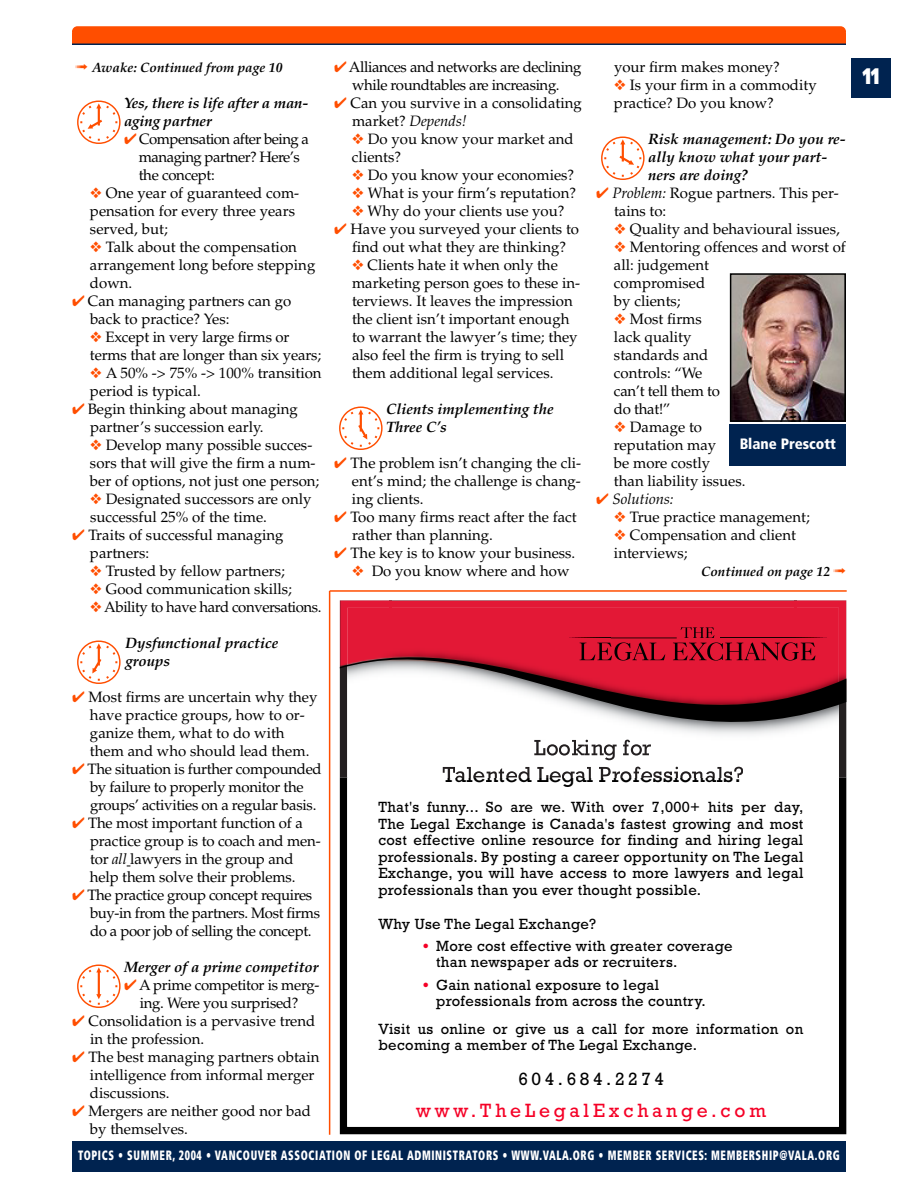
<style>
.page{position:relative;width:918px;height:1188px;background:#fff}
.page>*{position:absolute;margin:0;border:0;box-sizing:border-box;transform-origin:0 0}
.t1{font:22.5px "Rockwell";color:#000}
.t2{font:900 22.5px "Frutiger";color:#fff;scale:.71 1}
.t3{font:19.5px "Rockwell";letter-spacing:.2em;color:#f50026}
.t4{font:18px "Rockwell";letter-spacing:.2em;color:#000}
.t5{font:15px/18px "Palatino";color:#000}
.t6{font:15px/16.5px "Rockwell";letter-spacing:.025em;color:#000}
.t7{font:italic 700 15px/18px "Palatino";color:#000}
.t8{font:15px/18px "Palatino";letter-spacing:-.025em;color:#000}
.t9{font:15px/18px "Palatino";letter-spacing:-.02em;color:#000}
.t10{font:15px/18px "Palatino";letter-spacing:-.035em;color:#000}
.t11{font:15px "Palatino";letter-spacing:-.03em;color:#000}
.t12{font:900 condensed 15px "Frutiger";color:#fff}
.t13{font:italic 15px "Palatino";color:#000}
.t14{font:900 condensed 13.5px "Frutiger";letter-spacing:.06em;color:#fff;scale:.75 1}
.t15{font:italic 700 13.5px "Palatino";color:#000}
.s1{color:#ff4e00}
.s2{font-style:italic}
.s3{font-weight:800;color:#f50026}
</style>
<div class="page">
<div style="left:72px;top:26px;width:774px;height:11px;background:#ff4e00;border-radius:5px"></div>
<div style="left:72px;top:1142px;width:774px;height:30px;background:#002350"></div>
<div style="left:72px;top:33px;width:774px;height:11px;background:#ff4e00"></div>
<hr style="left:72px;top:44px;width:774px;height:1px;background:#002350">
<div style="left:851px;top:58px;width:40px;height:40px;background:#002350"></div>
<img style="left:733px;top:276px;width:110px;height:143px">
<div style="left:730px;top:273px;width:116px;height:149px;border:2px solid #000"></div>
<div style="left:730px;top:425px;width:116px;height:41px;background:#002350"></div>
<div style="left:340px;top:777px;width:506px;height:357px;background:#000"></div>
<svg style="left:347px;top:777px;width:492px;height:350px"></svg>
<div style="left:562px;top:777px;width:13px;height:10px;background:#fff"></div>
<img style="left:340px;top:600px;width:50px;height:177px">
<img style="left:796px;top:600px;width:50px;height:177px">
<img style="left:390px;top:600px;width:406px;height:8px">
<img style="left:347px;top:608px;width:492px;height:169px">
<svg style="left:443px;top:774px;width:150px;height:8px"></svg>
<svg style="left:599px;top:774px;width:144px;height:8px"></svg>
<svg style="left:340px;top:621px;width:506px;height:153px"></svg>
<hr style="left:611px;top:637px;width:66px;height:1px;background:#160001">
<svg style="left:569px;top:637px;width:96px;height:24px;background:#b9132b"></svg>
<svg style="left:673px;top:627px;width:153px;height:34px;background:#be132d"></svg>
<hr style="left:330px;top:590px;width:517px;height:2px;background:#ff4e00">
<hr style="left:329px;top:591px;width:1px;height:544px;background:#ff4e00">
<p class="t15" style="left:75px;top:62px;width:209px"><span class="s1">➟</span> Awake: Continued from page 10</p>
<p class="t7" style="left:124px;top:96px;width:186px">Yes, there is life after a man&shy;aging partner</p>
<p class="t10" style="left:139px;top:132px;width:172px;text-indent:-15px"><span class="s1">✔</span> Compensation after being a managing partner? Here’s the concept:</p>
<p class="t5" style="left:90px;top:186px;width:211px"><span class="s1">❖</span> One year of guaranteed com&shy;pensation for every three years served, but;</p>
<p class="t5" style="left:90px;top:240px;width:227px"><span class="s1">❖</span> Talk about the compensation arrangement long before stepping down.</p>
<p class="t5" style="left:90px;top:294px;width:203px;text-indent:-18px"><span class="s1">✔</span> Can managing partners can go back to practice? Yes:</p>
<p class="t5" style="left:90px;top:330px;width:233px"><span class="s1">❖</span> Except in very large firms or terms that are longer than six years;</p>
<p class="t5" style="left:90px;top:366px;width:233px"><span class="s1">❖</span> A 50% -&gt; 75% -&gt; 100% transition period is typical.</p>
<p class="t5" style="left:90px;top:402px;width:209px;text-indent:-18px"><span class="s1">✔</span> Begin thinking about managing partner’s succession early.</p>
<p class="t5" style="left:90px;top:438px;width:231px"><span class="s1">❖</span> Develop many possible succes&shy;sors that will give the firm a num&shy;ber of options, not just one person;</p>
<p class="t5" style="left:90px;top:492px;width:223px"><span class="s1">❖</span> Designated successors are only successful 25% of the time.</p>
<p class="t5" style="left:90px;top:528px;width:195px;text-indent:-18px"><span class="s1">✔</span> Traits of successful managing partners:</p>
<p class="t5" style="left:90px;top:564px;width:196px"><span class="s1">❖</span> Trusted by fellow partners;</p>
<p class="t5" style="left:90px;top:582px;width:204px"><span class="s1">❖</span> Good communication skills;</p>
<p class="t11" style="left:90px;top:601px;width:233px"><span class="s1">❖</span> Ability to have hard conversations.</p>
<p class="t7" style="left:125px;top:636px;width:154px">Dysfunctional practice groups</p>
<p class="t5" style="left:90px;top:690px;width:229px;text-indent:-18px"><span class="s1">✔</span> Most firms are uncertain why they have practice groups, how to or&shy;ganize them, what to do with them and who should lead them.</p>
<p class="t9" style="left:90px;top:762px;width:233px;text-indent:-18px"><span class="s1">✔</span> The situation is further compounded by failure to properly monitor the groups’ activities on a regular basis.</p>
<p class="t5" style="left:90px;top:816px;width:232px;text-indent:-18px"><span class="s1">✔</span> The most important function of a practice group is to coach and men&shy;tor <span class="s2">all</span> lawyers in the group and help them solve their problems.</p>
<p class="t8" style="left:90px;top:888px;width:232px;text-indent:-18px"><span class="s1">✔</span> The practice group concept requires buy-in from the partners. Most firms do a poor job of selling the concept.</p>
<p class="t7" style="left:124px;top:960px;width:196px">Merger of a prime competitor</p>
<p class="t9" style="left:124px;top:978px;width:197px;text-align:center"><span class="s1">✔</span> A prime competitor is merg&shy;ing. Were you surprised?</p>
<p class="t5" style="left:90px;top:1014px;width:227px;text-indent:-18px"><span class="s1">✔</span> Consolidation is a pervasive trend in the profession.</p>
<p class="t5" style="left:90px;top:1050px;width:231px;text-indent:-18px"><span class="s1">✔</span> The best managing partners obtain intelligence from informal merger discussions.</p>
<p class="t5" style="left:90px;top:1104px;width:223px;text-indent:-18px"><span class="s1">✔</span> Mergers are neither good nor bad by themselves.</p>
<p class="t8" style="left:334px;top:60px;width:249px;text-align:center"><span class="s1">✔</span> Alliances and networks are declining while roundtables are increasing.</p>
<p class="t5" style="left:352px;top:96px;width:231px;text-indent:-18px"><span class="s1">✔</span> Can you survive in a consolidating market? <span class="s2">Depends!</span></p>
<p class="t5" style="left:352px;top:132px;width:223px"><span class="s1">❖</span> Do you know your market and clients?</p>
<p class="t5" style="left:352px;top:168px;width:224px"><span class="s1">❖</span> Do you know your economies?</p>
<p class="t5" style="left:352px;top:186px;width:226px"><span class="s1">❖</span> What is your firm’s reputation?</p>
<p class="t5" style="left:352px;top:204px;width:214px"><span class="s1">❖</span> Why do your clients use you?</p>
<p class="t5" style="left:334px;top:222px;width:247px;text-align:center"><span class="s1">✔</span> Have you surveyed your clients to find out what they are thinking?</p>
<p class="t5" style="left:352px;top:258px;width:230px"><span class="s1">❖</span> Clients hate it when only the marketing person goes to these in&shy;terviews. It leaves the impression the client isn’t important enough to warrant the lawyer’s time; they also feel the firm is trying to sell them additional legal services.</p>
<p class="t7" style="left:386px;top:402px;width:169px">Clients implementing the<br>Three C’s</p>
<p class="t5" style="left:352px;top:456px;width:231px;text-align:justify;text-indent:-18px"><span class="s1">✔</span> The problem isn’t changing the cli&shy;ent’s mind; the challenge is chang&shy;ing clients.</p>
<p class="t5" style="left:352px;top:510px;width:226px;text-indent:-18px"><span class="s1">✔</span> Too many firms react after the fact rather than planning.</p>
<p class="t5" style="left:334px;top:546px;width:243px"><span class="s1">✔</span> The key is to know your business.</p>
<p class="t5" style="left:352px;top:564px;width:219px"><span class="s1">❖</span> Do you know where and how</p>
<p class="t5" style="left:614px;top:60px;width:167px">your firm makes money?</p>
<p class="t5" style="left:614px;top:78px;width:204px"><span class="s1">❖</span> Is your firm in a commodity practice? Do you know?</p>
<p class="t7" style="left:648px;top:132px;width:199px">Risk management: Do you re&shy;ally know what your part&shy;ners are doing?</p>
<p class="t5" style="left:614px;top:186px;width:226px;text-indent:-18px"><span class="s1">✔</span> <span class="s2">Problem:</span> Rogue partners. This per&shy;tains to:</p>
<p class="t5" style="left:614px;top:222px;width:227px"><span class="s1">❖</span> Quality and behavioural issues,</p>
<p class="t5" style="left:614px;top:240px;width:233px"><span class="s1">❖</span> Mentoring offences and worst of all: judgement<br>compromised<br>by clients;</p>
<p class="t5" style="left:614px;top:312px;width:108px"><span class="s1">❖</span> Most firms lack quality standards and controls: “We can’t tell them to do that!”</p>
<p class="t5" style="left:614px;top:420px;width:133px"><span class="s1">❖</span> Damage to reputation may<br>be more costly<br>than liability issues.</p>
<p class="t13" style="left:596px;top:493px;width:79px"><span class="s1">✔</span> Solutions:</p>
<p class="t5" style="left:614px;top:510px;width:197px"><span class="s1">❖</span> True practice management;</p>
<p class="t5" style="left:614px;top:528px;width:183px"><span class="s1">❖</span> Compensation and client interviews;</p>
<p class="t12" style="left:740px;top:438px;width:98px">Blane Prescott</p>
<p class="t15" style="left:701px;top:566px;width:146px">Continued on page 12 <span class="s1">➟</span></p>
<h1 class="t1" style="left:443px;top:767px;width:303px">Talented Legal Professionals?</h1>
<p class="t6" style="left:378px;top:800px;width:427px;text-align:justify">That's funny... So are we. With over 7,000+ hits per day, The Legal Exchange is Canada's fastest growing and most cost effective online resource for finding and hiring legal professionals. By posting a career opportunity on The Legal Exchange, you will have access to more lawyers and legal professionals than you ever thought possible.</p>
<p class="t6" style="left:378px;top:918px;width:219px">Why Use The Legal Exchange?</p>
<p class="t6" style="left:436px;top:939px;width:298px;text-indent:-14px"><span class="s3">•</span> More cost effective with greater coverage than newspaper ads or recruiters.</p>
<p class="t6" style="left:436px;top:978px;width:271px;text-indent:-14px"><span class="s3">•</span> Gain national exposure to legal professionals from across the country.</p>
<p class="t6" style="left:378px;top:1022px;width:426px">Visit us online or give us a call for more information on becoming a member of The Legal Exchange.</p>
<p class="t4" style="left:518px;top:1073px;width:147px">604.684.2274</p>
<h2 class="t3" style="left:416px;top:1104px;width:351px">www.TheLegalExchange.com</h2>
<p class="t14" style="left:78px;top:1150px;width:1017px">TOPICS • SUMMER, 2004 • VANCOUVER ASSOCIATION OF LEGAL ADMINISTRATORS • WWW.VALA.ORG • MEMBER SERVICES: MEMBERSHIP@VALA.ORG</p>
<h1 class="t2" style="left:863px;top:67px;width:25px">11</h1>
</div>
